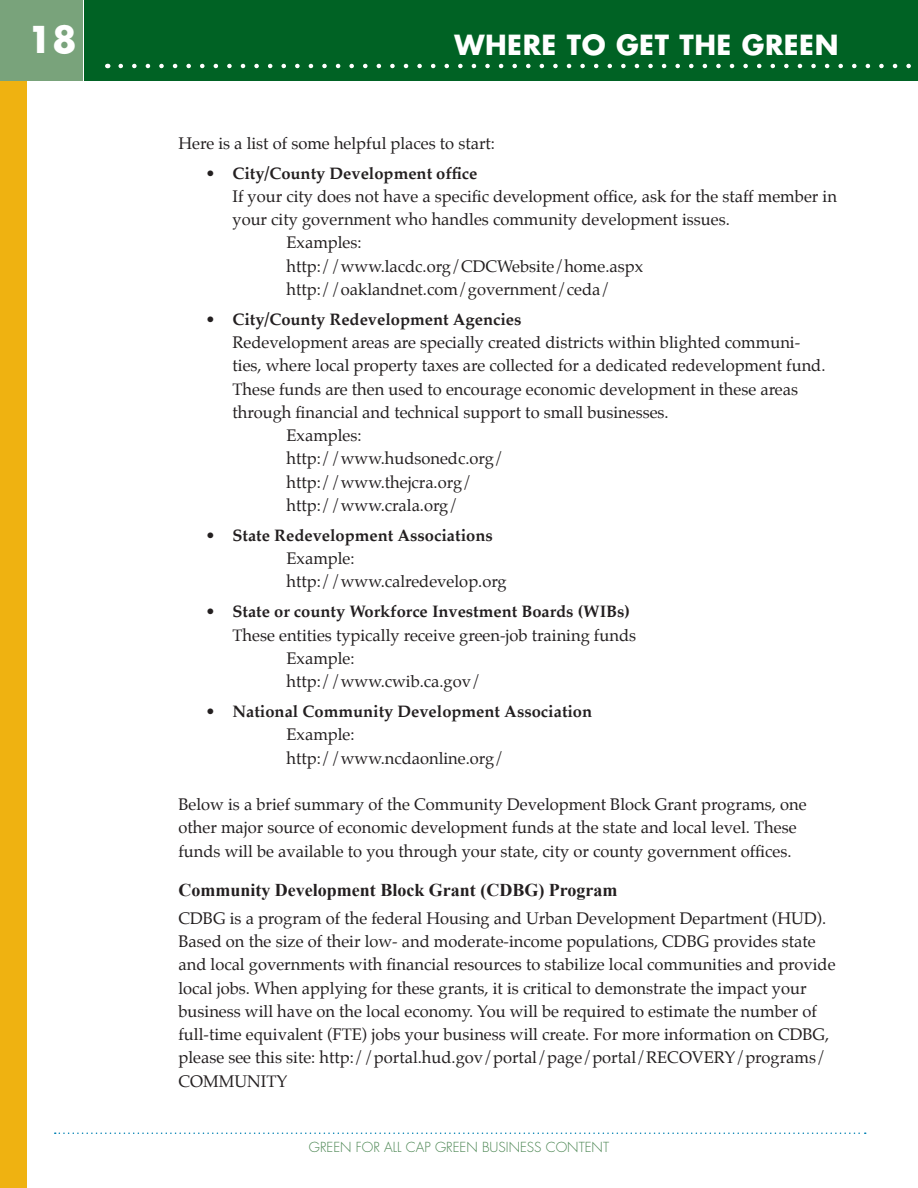
<style>
.page{position:relative;width:918px;height:1188px;background:#fff}
.page>*{position:absolute;margin:0;border:0;box-sizing:border-box;transform-origin:0 0}
.t1{font:700 36px "Futura";color:#fff}
.t2{font:700 27px "Futura";letter-spacing:.02em;color:#fff}
.Heading_1{font:700 18px "Times New Roman";color:#231f20}
.body_text{font:16.5px/23.2px "Palatino";color:#231f20}
.bullet_indent{font:16.5px/23.2px "Palatino";color:#231f20}
.bullet_indent-2{font:700 16.5px/23.2px "Palatino";color:#231f20}
.t3{font:300 13.5px "Futura";color:#4a8551}
.s1{font-weight:400}
.s2{font-weight:700}
</style>
<div class="page">
<div style="left:0;top:46px;width:27px;height:1142px;background:#efb211"></div>
<div style="left:82px;top:0;width:836px;height:80px;background:#006224"></div>
<svg style="left:121px;top:64px;width:790px;height:4px"></svg>
<svg style="left:55px;top:1132px;width:811px;height:2px"></svg>
<hr style="left:81px;top:0;width:3px;height:86px;background:#fff">
<div style="left:0;top:0;width:82px;height:80px;background:#79a37b"></div>
<h1 class="t1" style="left:27px;top:14px;width:51px">18</h1>
<h2 class="t2" style="left:454px;top:26px;width:386px">WHERE TO GET THE GREEN</h2>
<p class="body_text" style="left:178px;top:133px;width:318px">Here is a list of some helpful places to start:</p>
<p class="bullet_indent-2" style="left:206px;top:163px;width:274px"><span class="s1">•</span> City/County Development office</p>
<p class="bullet_indent" style="left:232px;top:186px;width:606px">If your city does not have a specific development office, ask for the staff member in</p>
<p class="bullet_indent" style="left:232px;top:209px;width:497px">your city government who handles community development issues.</p>
<p class="bullet_indent" style="left:287px;top:232px;width:77px">Examples:</p>
<p class="bullet_indent" style="left:287px;top:256px;width:358px">http://www.lacdc.org/CDCWebsite/home.aspx</p>
<p class="bullet_indent" style="left:287px;top:279px;width:326px">http://oaklandnet.com/government/ceda/</p>
<p class="bullet_indent-2" style="left:206px;top:309px;width:318px"><span class="s1">•</span> City/County Redevelopment Agencies</p>
<p class="bullet_indent" style="left:232px;top:332px;width:569px">Redevelopment areas are specially created districts within blighted communi-</p>
<p class="bullet_indent" style="left:232px;top:355px;width:594px">ties, where local property taxes are collected for a dedicated redevelopment fund.</p>
<p class="bullet_indent" style="left:232px;top:379px;width:567px">These funds are then used to encourage economic development in these areas</p>
<p class="bullet_indent" style="left:232px;top:402px;width:438px">through financial and technical support to small businesses.</p>
<p class="bullet_indent" style="left:287px;top:425px;width:77px">Examples:</p>
<p class="bullet_indent" style="left:287px;top:448px;width:219px">http://www.hudsonedc.org/</p>
<p class="bullet_indent" style="left:287px;top:472px;width:187px">http://www.thejcra.org/</p>
<p class="bullet_indent" style="left:287px;top:495px;width:173px">http://www.crala.org/</p>
<p class="bullet_indent" style="left:287px;top:525px;width:222px;text-indent:-81px">• <span class="s2">State Redevelopment Associations<br></span>Example: http://www.calredevelop.org</p>
<p class="bullet_indent-2" style="left:206px;top:602px;width:426px"><span class="s1">•</span> State or county Workforce Investment Boards (WIBs)</p>
<p class="bullet_indent" style="left:232px;top:625px;width:405px">These entities typically receive green-job training funds</p>
<p class="bullet_indent" style="left:287px;top:648px;width:70px">Example:</p>
<p class="bullet_indent" style="left:287px;top:671px;width:196px">http://www.cwib.ca.gov/</p>
<p class="bullet_indent-2" style="left:287px;top:701px;width:307px;text-indent:-81px"><span class="s1">•</span> National Community Development Association<br><span class="s1">Example:<br>http://www.ncdaonline.org/</span></p>
<p class="body_text" style="left:178px;top:794px;width:630px">Below is a brief summary of the Community Development Block Grant programs, one other major source of economic development funds at the state and local level. These funds will be available to you through your state, city or county government offices.</p>
<p class="Heading_1" style="left:178px;top:880px;width:441px">Community Development Block Grant (CDBG) Program</p>
<p class="body_text" style="left:178px;top:908px;width:659px">CDBG is a program of the federal Housing and Urban Development Department (HUD).<br>Based on the size of their low- and moderate-income populations, CDBG provides state and local governments with financial resources to stabilize local communities and provide local jobs. When applying for these grants, it is critical to demonstrate the impact your business will have on the local economy. You will be required to estimate the number of full-time equivalent (FTE) jobs your business will create. For more information on CDBG, please see this site: http://portal.hud.gov/portal/page/portal/RECOVERY/programs/ COMMUNITY</p>
<p class="t3" style="left:309px;top:1138px;width:302px">GREEN FOR ALL CAP GREEN BUSINESS CONTENT</p>
</div>
